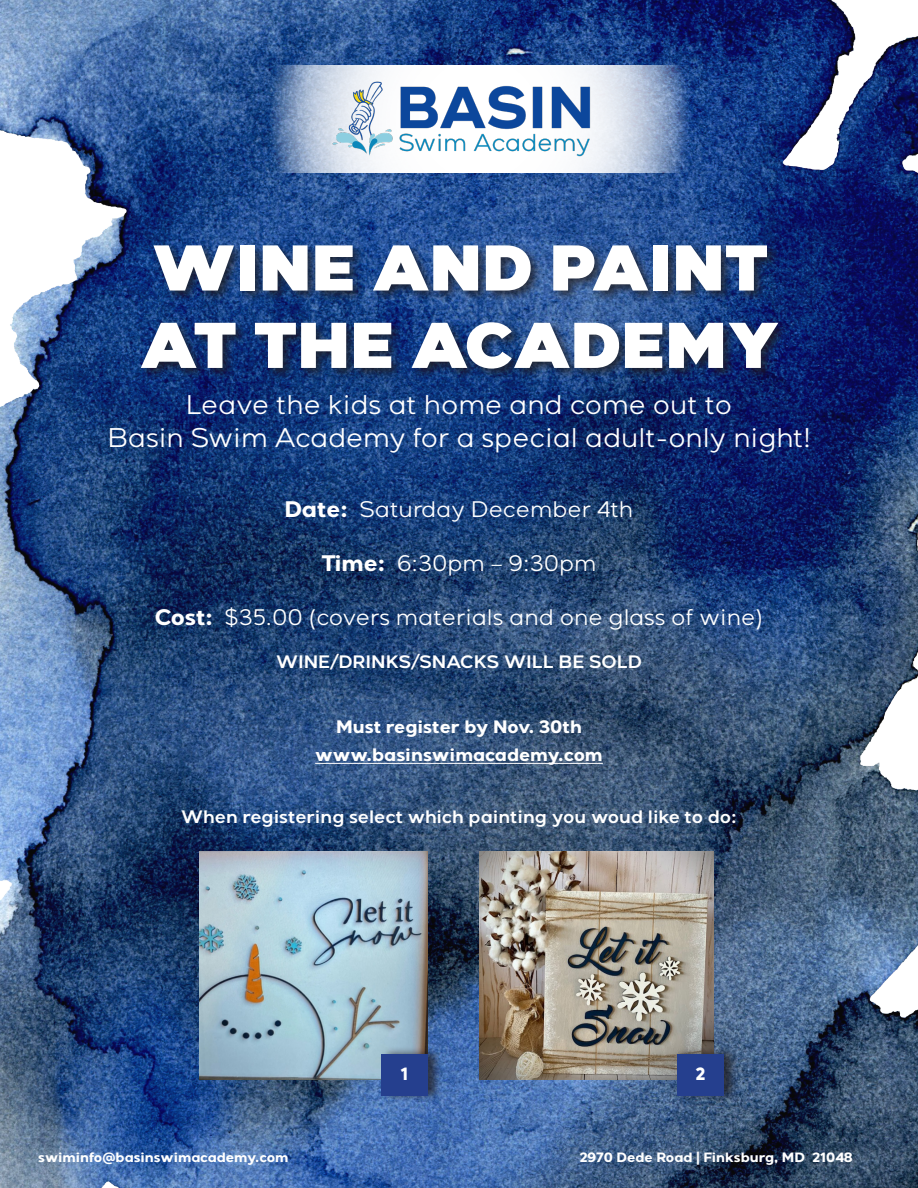
<style>
.page{position:relative;width:918px;height:1188px;background:#fff}
.page>*{position:absolute;margin:0;border:0;box-sizing:border-box;transform-origin:0 0}
.t1{font:900 64.5px/77.4px "Giga Sans";color:#fff}
.t2{font:27px "Giga Sans";color:#fff}
.t3{font:22.5px "Giga Sans";color:#fff}
.t4{font:600 18px "Giga Sans";color:#fff}
.t5{font:700 18px "Giga Sans";color:#fff}
.t6{font:700 18px "Lufga";color:#fff}
.t7{font:700 13.5px "Giga Sans";color:#fff}
.s1{font-weight:700}
</style>
<div class="page">
<img style="left:0;top:0;width:918px;height:1188px">
<hr style="left:315px;top:763px;width:288px;height:1px;background:#fff">
<svg style="left:270px;top:65px;width:418px;height:108px"></svg>
<img style="left:323px;top:79px;width:277px;height:79px">
<div style="left:138px;top:242px;width:652px;height:139px;background:#231f20;opacity:.75"></div>
<img style="left:200px;top:851px;width:228px;height:229px">
<img style="left:479px;top:851px;width:234px;height:229px">
<div style="left:380px;top:1046px;width:63px;height:58px;background:#231f20;opacity:.75"></div>
<div style="left:381px;top:1054px;width:47px;height:41px;background:#253f8e"></div>
<div style="left:676px;top:1046px;width:63px;height:58px;background:#231f20;opacity:.75"></div>
<div style="left:677px;top:1054px;width:47px;height:41px;background:#253f8e"></div>
<p class="t1" style="left:140px;top:230px;width:641px">WINE AND PAINT<br>AT THE ACADEMY</p>
<p class="t2" style="left:186px;top:389px;width:548px">Leave the kids at home and come out to</p>
<p class="t2" style="left:107px;top:422px;width:705px">Basin Swim Academy for a special adult-only night!</p>
<p class="t3" style="left:285px;top:496px;width:350px"><span class="s1">Date:</span> Saturday December 4th</p>
<p class="t3" style="left:321px;top:550px;width:277px"><span class="s1">Time:</span> 6:30pm – 9:30pm</p>
<p class="t3" style="left:155px;top:604px;width:610px"><span class="s1">Cost:</span> $35.00 (covers materials and one glass of wine)</p>
<p class="t4" style="left:276px;top:651px;width:367px">WINE/DRINKS/SNACKS WILL BE SOLD</p>
<p class="t5" style="left:336px;top:716px;width:247px">Must register by Nov. 30th</p>
<p class="t5" style="left:315px;top:744px;width:289px">www.basinswimacademy.com</p>
<p class="t4" style="left:181px;top:806px;width:557px">When registering select which painting you woud like to do:</p>
<p class="t6" style="left:401px;top:1063px;width:9px">1</p>
<p class="t6" style="left:696px;top:1063px;width:11px">2</p>
<p class="t7" style="left:38px;top:1149px;width:252px">swiminfo@basinswimacademy.com</p>
<p class="t7" style="left:579px;top:1149px;width:275px">2970 Dede Road | Finksburg, MD 21048</p>
</div>
